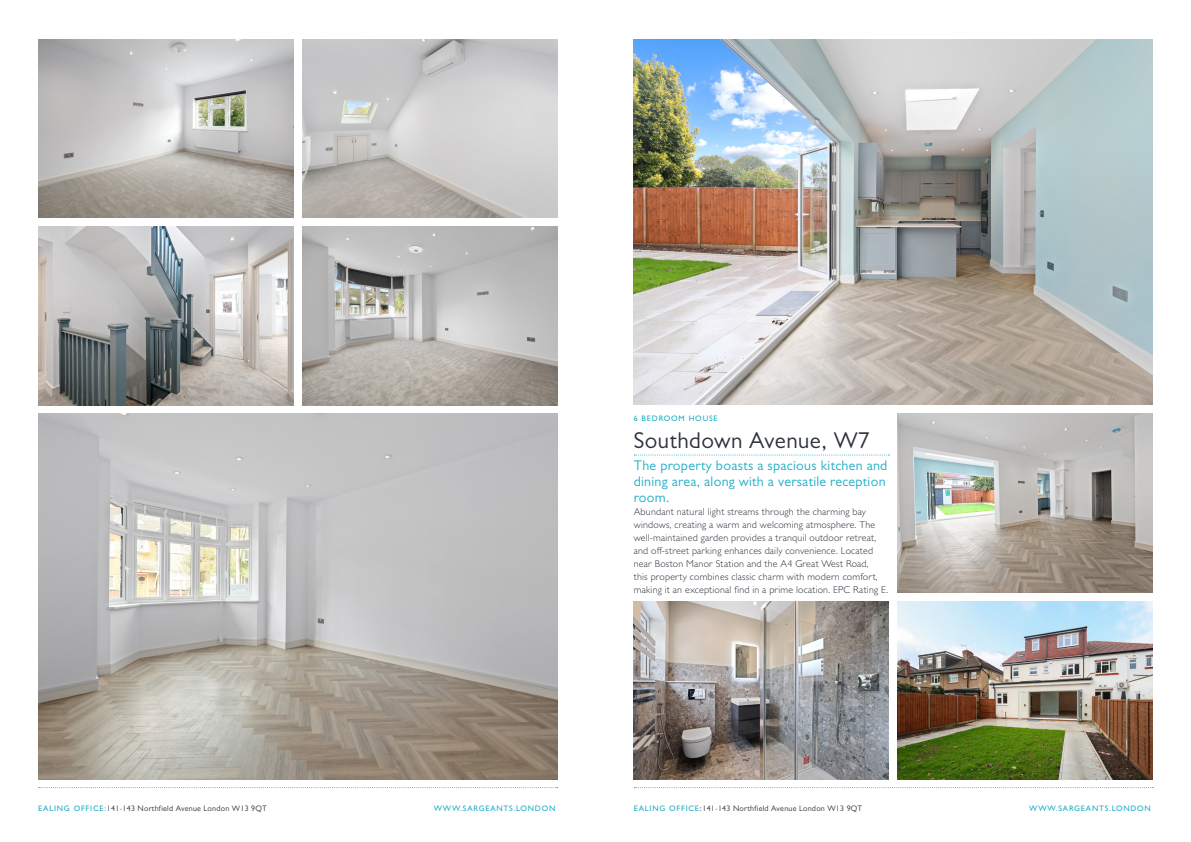
<style>
.page{position:relative;width:1191px;height:842px;background:#fff}
.page>*{position:absolute;margin:0;border:0;box-sizing:border-box;transform-origin:0 0}
.t1{font:23px "Gill Sans MT Pro";letter-spacing:.02em;color:#2e323d}
.t2{font:14px/16px "Gill Sans MT Pro";letter-spacing:.02em;color:#20adc6}
.t3{font:300 10px/13px "Gill Sans MT Std";letter-spacing:.02em;color:#2e323d}
.t4{font:8px "Gill Sans MT Pro";letter-spacing:.03em;color:#2e323d}
.t5{font:500 8px "Gill Sans MT Std";letter-spacing:.1em;color:#20adc6}
.s1{font-family:"Gill Sans MT Std";font-weight:500;color:#20adc6}
.s2{font-family:"Gill Sans MT Std";font-weight:500}
</style>
<div class="page">
<svg style="left:634px;top:787px;width:519px;height:1px"></svg>
<svg style="left:39px;top:787px;width:519px;height:1px"></svg>
<img style="left:634px;top:39px;width:518px;height:366px">
<img style="left:897px;top:414px;width:255px;height:178px">
<img style="left:897px;top:601px;width:255px;height:178px">
<img style="left:38px;top:227px;width:256px;height:178px">
<img style="left:38px;top:39px;width:255px;height:179px">
<img style="left:38px;top:414px;width:519px;height:365px">
<img style="left:302px;top:39px;width:255px;height:179px">
<img style="left:302px;top:227px;width:255px;height:178px">
<svg style="left:634px;top:454px;width:255px;height:1px"></svg>
<img style="left:634px;top:601px;width:255px;height:178px">
<p class="t5" style="left:634px;top:413px;width:85px">6 BEDROOM HOUSE</p>
<p class="t1" style="left:634px;top:427px;width:237px">Southdown Avenue, W7</p>
<p class="t2" style="left:634px;top:458px;width:255px">The property boasts a spacious kitchen and dining area, along with a versatile reception room.</p>
<p class="t3" style="left:634px;top:505px;width:256px">Abundant natural light streams through the charming bay windows, creating a warm and welcoming atmosphere. The well-maintained garden provides a tranquil outdoor retreat, and off-street parking enhances daily convenience. Located near Boston Manor Station and the A4 Great West Road,<br>this property combines classic charm with modern comfort, making it an exceptional find in a prime location. EPC Rating E.</p>
<p class="t4" style="left:38px;top:803px;width:230px"><span class="s1">EALING OFFICE:</span>141-143 Northfield Avenue London W13 9QT</p>
<p class="t5" style="left:434px;top:803px;width:123px">WWW.SARGEANTS.LONDON</p>
<p class="t4" style="left:634px;top:803px;width:230px"><span class="s1">EALING OFFICE</span><span class="s2">:</span>141-143 Northfield Avenue London W13 9QT</p>
<p class="t5" style="left:1029px;top:803px;width:123px">WWW.SARGEANTS.LONDON</p>
</div>
